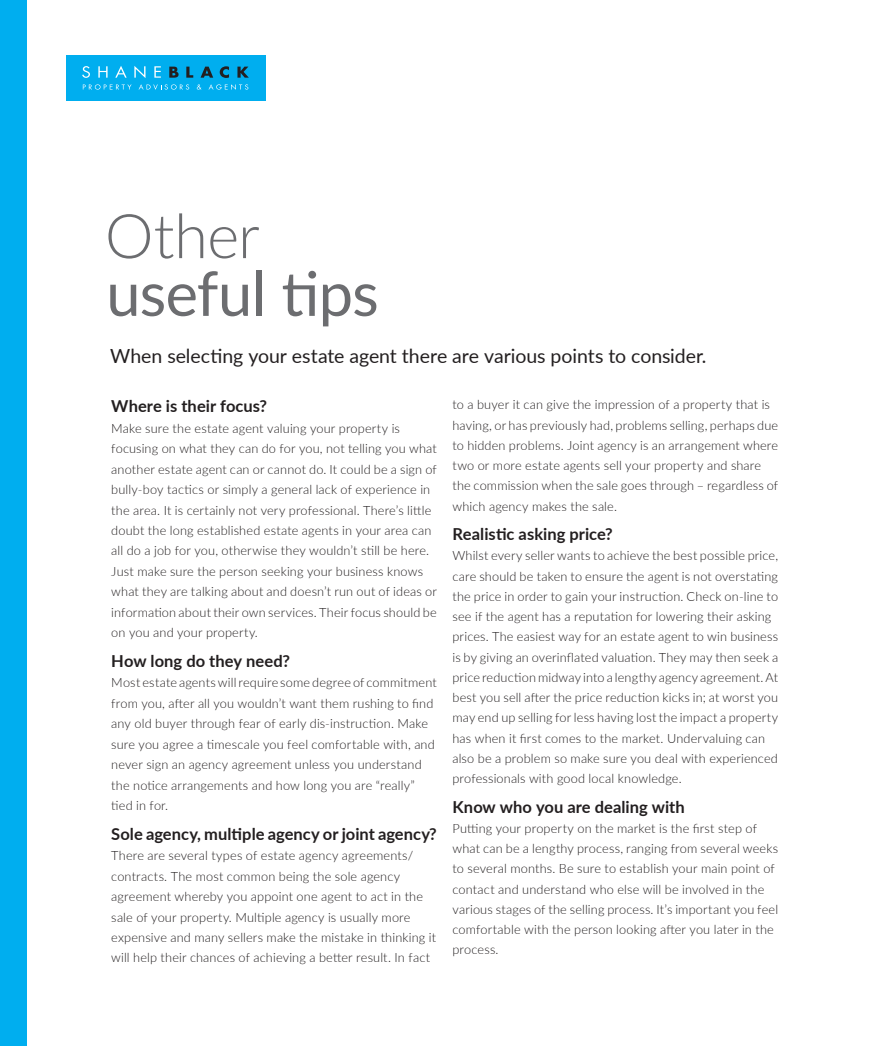
<style>
.page{position:relative;width:876px;height:1046px;background:#fff}
.page>*{position:absolute;margin:0;border:0;box-sizing:border-box;transform-origin:0 0}
.Head{font:61.5px/57.8px "Lato";letter-spacing:-.015em;color:#6c6d70}
.Head-2{font:19.5px "Lato";letter-spacing:-.005em;color:#231f20}
.Main_Subhead{font:700 16.5px "Lato";letter-spacing:.005em;color:#231f20}
.useful_tips_body{font:300 12.75px/20.2px "Lato";letter-spacing:.01em;color:#231f20}
.s1{font-weight:300}
</style>
<div class="page">
<div style="left:0;top:0;width:27px;height:1046px;background:#00aeef"></div>
<div style="left:66px;top:55px;width:200px;height:45px;background:#00aeef"></div>
<svg style="left:82px;top:66px;width:8px;height:12px"></svg>
<svg style="left:98px;top:66px;width:10px;height:12px"></svg>
<svg style="left:115px;top:66px;width:12px;height:12px"></svg>
<svg style="left:134px;top:66px;width:11px;height:12px"></svg>
<svg style="left:154px;top:66px;width:7px;height:12px"></svg>
<svg style="left:169px;top:67px;width:10px;height:11px"></svg>
<svg style="left:186px;top:67px;width:7px;height:11px"></svg>
<svg style="left:201px;top:67px;width:12px;height:11px"></svg>
<svg style="left:220px;top:66px;width:9px;height:12px"></svg>
<svg style="left:237px;top:67px;width:12px;height:11px"></svg>
<svg style="left:83px;top:84px;width:49px;height:6px"></svg>
<svg style="left:139px;top:84px;width:50px;height:6px"></svg>
<svg style="left:197px;top:84px;width:4px;height:6px"></svg>
<svg style="left:209px;top:84px;width:39px;height:6px"></svg>
<p class="Head" style="left:105px;top:204px;width:275px"><span class="s1">Other </span>useful tips</p>
<p class="Head-2" style="left:110px;top:342px;width:598px">When selecting your estate agent there are various points to consider.</p>
<p class="Main_Subhead" style="left:111px;top:394px;width:157px">Where is their focus?</p>
<p class="useful_tips_body" style="left:111px;top:417px;width:327px">Make sure the estate agent valuing your property is focusing on what they can do for you, not telling you what another estate agent can or cannot do. It could be a sign of bully-boy tactics or simply a general lack of experience in the area. It is certainly not very professional. There’s little doubt the long established estate agents in your area can all do a job for you, otherwise they wouldn’t still be here.<br>Just make sure the person seeking your business knows what they are talking about and doesn’t run out of ideas or information about their own services. Their focus should be on you and your property.</p>
<p class="Main_Subhead" style="left:111px;top:649px;width:180px">How long do they need?</p>
<p class="useful_tips_body" style="left:111px;top:672px;width:327px">Most estate agents will require some degree of commitment from you, after all you wouldn’t want them rushing to find any old buyer through fear of early dis-instruction. Make sure you agree a timescale you feel comfortable with, and never sign an agency agreement unless you understand the notice arrangements and how long you are “really” tied in for.</p>
<p class="Main_Subhead" style="left:111px;top:822px;width:327px">Sole agency, multiple agency or joint agency?</p>
<p class="useful_tips_body" style="left:111px;top:845px;width:326px">There are several types of estate agency agreements/ contracts. The most common being the sole agency agreement whereby you appoint one agent to act in the sale of your property. Multiple agency is usually more expensive and many sellers make the mistake in thinking it will help their chances of achieving a better result. In fact</p>
<p class="useful_tips_body" style="left:452px;top:394px;width:327px">to a buyer it can give the impression of a property that is having, or has previously had, problems selling, perhaps due to hidden problems. Joint agency is an arrangement where two or more estate agents sell your property and share the commission when the sale goes through – regardless of which agency makes the sale.</p>
<p class="Main_Subhead" style="left:452px;top:522px;width:162px">Realistic asking price?</p>
<p class="useful_tips_body" style="left:452px;top:545px;width:327px">Whilst every seller wants to achieve the best possible price, care should be taken to ensure the agent is not overstating the price in order to gain your instruction. Check on-line to see if the agent has a reputation for lowering their asking prices. The easiest way for an estate agent to win business is by giving an overinflated valuation. They may then seek a price reduction midway into a lengthy agency agreement. At best you sell after the price reduction kicks in; at worst you may end up selling for less having lost the impact a property has when it first comes to the market. Undervaluing can also be a problem so make sure you deal with experienced professionals with good local knowledge.</p>
<p class="Main_Subhead" style="left:452px;top:794px;width:234px">Know who you are dealing with</p>
<p class="useful_tips_body" style="left:452px;top:818px;width:327px">Putting your property on the market is the first step of what can be a lengthy process, ranging from several weeks to several months. Be sure to establish your main point of contact and understand who else will be involved in the various stages of the selling process. It’s important you feel comfortable with the person looking after you later in the process.</p>
</div>
